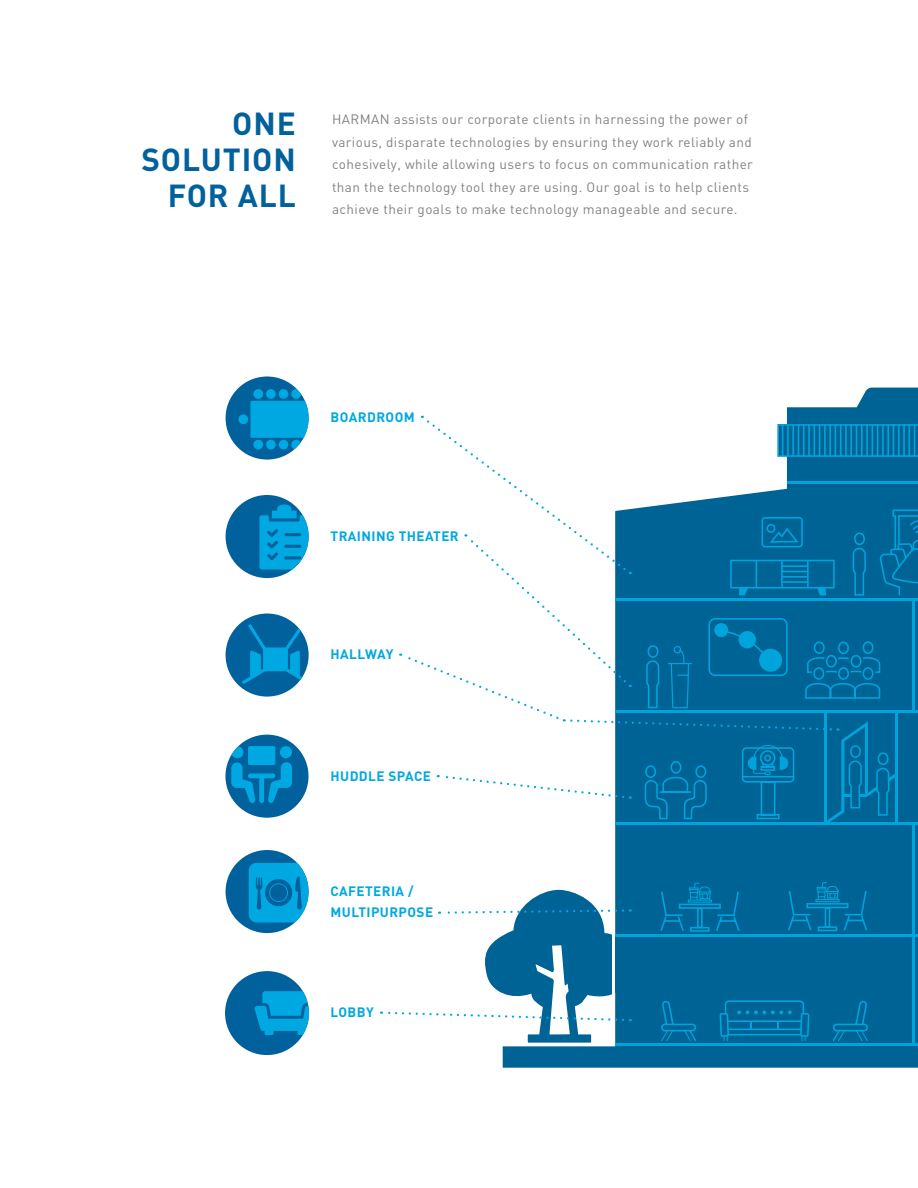
<style>
.page{position:relative;width:918px;height:1188px;background:#fff}
.page>*{position:absolute;margin:0;border:0;box-sizing:border-box;transform-origin:0 0}
.t1{font:700 31.5px/36px "DIN";letter-spacing:.03em;color:#00619c;text-align:right}
.t2{font:13.5px/22.5px "DIN";letter-spacing:.03em;color:#808285}
.t3{font:700 13.5px "DIN";letter-spacing:.03em;color:#00a8e1}
</style>
<div class="page">
<svg style="left:503px;top:388px;width:415px;height:680px;fill:#006395"></svg>
<hr style="left:615px;top:1043px;width:303px;height:3px;background:#00a4db">
<hr style="left:615px;top:934px;width:303px;height:3px;background:#00a4db">
<hr style="left:912px;top:823px;width:3px;height:221px;background:#00a4db">
<hr style="left:615px;top:822px;width:303px;height:3px;background:#00a4db">
<hr style="left:612px;top:823px;width:3px;height:221px;background:#fff">
<svg style="left:832px;top:1000px;width:37px;height:42px;background:#006d9f"></svg>
<svg style="left:660px;top:1000px;width:37px;height:42px;background:#006d9f"></svg>
<svg style="left:719px;top:1000px;width:91px;height:41px;background:#0070a3"></svg>
<svg style="left:659px;top:882px;width:82px;height:51px;background:#006ea1"></svg>
<svg style="left:786px;top:882px;width:83px;height:50px;background:#006ea1"></svg>
<svg style="left:400px;top:416px;width:518px;height:408px"></svg>
<svg style="left:381px;top:887px;width:258px;height:158px"></svg>
<div style="left:226px;top:495px;width:83px;height:83px;background:#00619c;border-radius:50%"></div>
<svg style="left:259px;top:504px;width:50px;height:66px"></svg>
<div style="left:226px;top:377px;width:83px;height:83px;background:#00619c;border-radius:50%"></div>
<svg style="left:239px;top:389px;width:70px;height:60px"></svg>
<div style="left:226px;top:614px;width:83px;height:83px;background:#00619c;border-radius:50%"></div>
<svg style="left:242px;top:624px;width:67px;height:60px"></svg>
<div style="left:226px;top:850px;width:83px;height:83px;background:#00619c;border-radius:50%"></div>
<svg style="left:249px;top:863px;width:60px;height:59px"></svg>
<div style="left:225px;top:735px;width:84px;height:83px;background:#00619c;border-radius:50%"></div>
<svg style="left:231px;top:746px;width:61px;height:57px"></svg>
<div style="left:248px;top:746px;width:27px;height:19px;background:#00a8e1;border-radius:2px"></div>
<div style="left:225px;top:971px;width:84px;height:84px;background:#00619c;border-radius:50%"></div>
<svg style="left:254px;top:991px;width:55px;height:44px"></svg>
<p class="t1" style="left:141px;top:104px;width:156px">ONE<br>SOLUTION<br>FOR ALL</p>
<p class="t2" style="left:332px;top:108px;width:422px">HARMAN assists our corporate clients in harnessing the power of various, disparate technologies by ensuring they work reliably and cohesively, while allowing users to focus on communication rather than the technology tool they are using. Our goal is to help clients achieve their goals to make technology manageable and secure.</p>
<p class="t3" style="left:331px;top:408px;width:86px">BOARDROOM</p>
<p class="t3" style="left:331px;top:527px;width:130px">TRAINING THEATER</p>
<p class="t3" style="left:331px;top:645px;width:64px">HALLWAY</p>
<p class="t3" style="left:331px;top:767px;width:102px">HUDDLE SPACE</p>
<p class="t3" style="left:331px;top:882px;width:85px">CAFETERIA /</p>
<p class="t3" style="left:331px;top:903px;width:104px">MULTIPURPOSE</p>
<p class="t3" style="left:331px;top:1003px;width:45px">LOBBY</p>
</div>
